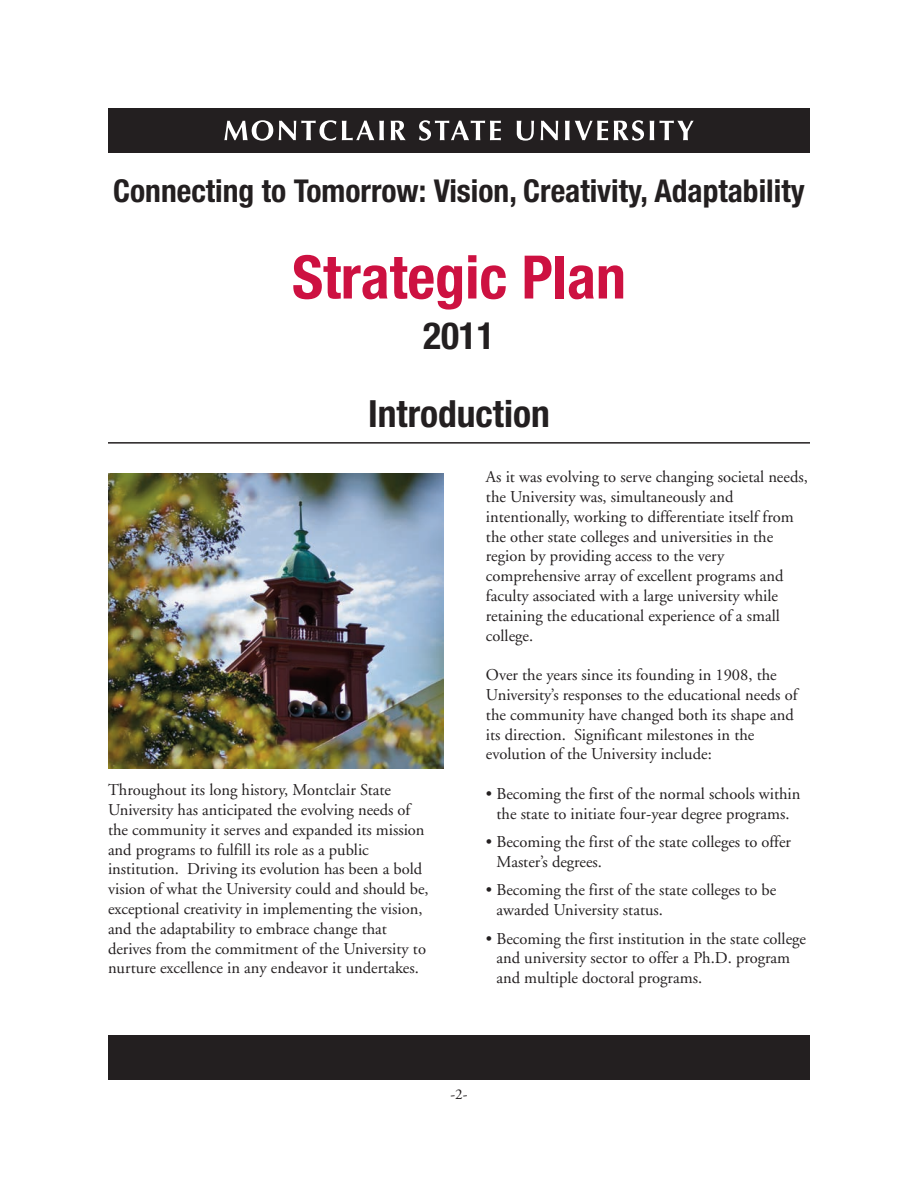
<style>
.page{position:relative;width:918px;height:1188px;background:#fff}
.page>*{position:absolute;margin:0;border:0;box-sizing:border-box;transform-origin:0 0}
.t1{font:700 condensed 60px "Helvetica Neue";color:#cd1141}
.t2{font:700 condensed 37.5px "Helvetica Neue";color:#231f20}
.t3{font:700 condensed 31.5px "Helvetica Neue";color:#231f20}
.t4{font:16.5px/19.8px "Adobe Garamond";color:#231f20}
.t5{font:15px "Adobe Garamond";color:#231f20}
</style>
<div class="page">
<div style="left:108px;top:1035px;width:702px;height:45px;background:#231f20"></div>
<hr style="left:108px;top:442px;width:702px;height:2px;background:#231f20">
<div style="left:108px;top:108px;width:702px;height:45px;background:#231f20"></div>
<svg style="left:224px;top:120px;width:49px;height:21px"></svg>
<svg style="left:279px;top:120px;width:105px;height:21px"></svg>
<svg style="left:391px;top:121px;width:15px;height:19px"></svg>
<svg style="left:419px;top:120px;width:82px;height:21px"></svg>
<svg style="left:517px;top:121px;width:17px;height:20px"></svg>
<svg style="left:541px;top:121px;width:17px;height:19px"></svg>
<svg style="left:565px;top:121px;width:43px;height:19px"></svg>
<svg style="left:614px;top:120px;width:30px;height:21px"></svg>
<svg style="left:650px;top:121px;width:44px;height:19px"></svg>
<img style="left:108px;top:474px;width:336px;height:294px">
<h3 class="t3" style="left:113px;top:180px;width:693px">Connecting to Tomorrow: Vision, Creativity, Adaptability</h3>
<h1 class="t1" style="left:292px;top:256px;width:335px">Strategic Plan</h1>
<h2 class="t2" style="left:423px;top:322px;width:73px">2011</h2>
<h2 class="t2" style="left:368px;top:400px;width:183px">Introduction</h2>
<p class="t4" style="left:108px;top:782px;width:322px">Throughout its long history, Montclair State University has anticipated the evolving needs of the community it serves and expanded its mission and programs to fulfill its role as a public institution. Driving its evolution has been a bold vision of what the University could and should be, exceptional creativity in implementing the vision, and the adaptability to embrace change that derives from the commitment of the University to nurture excellence in any endeavor it undertakes.</p>
<p class="t4" style="left:486px;top:468px;width:323px">As it was evolving to serve changing societal needs, the University was, simultaneously and intentionally, working to differentiate itself from the other state colleges and universities in the region by providing access to the very comprehensive array of excellent programs and faculty associated with a large university while retaining the educational experience of a small college.</p>
<p class="t4" style="left:486px;top:666px;width:313px">Over the years since its founding in 1908, the University’s responses to the educational needs of the community have changed both its shape and its direction. Significant milestones in the evolution of the University include:</p>
<p class="t4" style="left:486px;top:785px;width:316px;text-align:center">• Becoming the first of the normal schools within the state to initiate four-year degree programs.</p>
<p class="t4" style="left:496px;top:834px;width:296px;text-indent:-10px">• Becoming the first of the state colleges to offer<br>Master’s degrees.</p>
<p class="t4" style="left:496px;top:882px;width:281px;text-indent:-10px">• Becoming the first of the state colleges to be awarded University status.</p>
<p class="t4" style="left:496px;top:930px;width:311px;text-indent:-10px">• Becoming the first institution in the state college and university sector to offer a Ph.D. program and multiple doctoral programs.</p>
<p class="t5" style="left:450px;top:1089px;width:19px">-2-</p>
</div>
